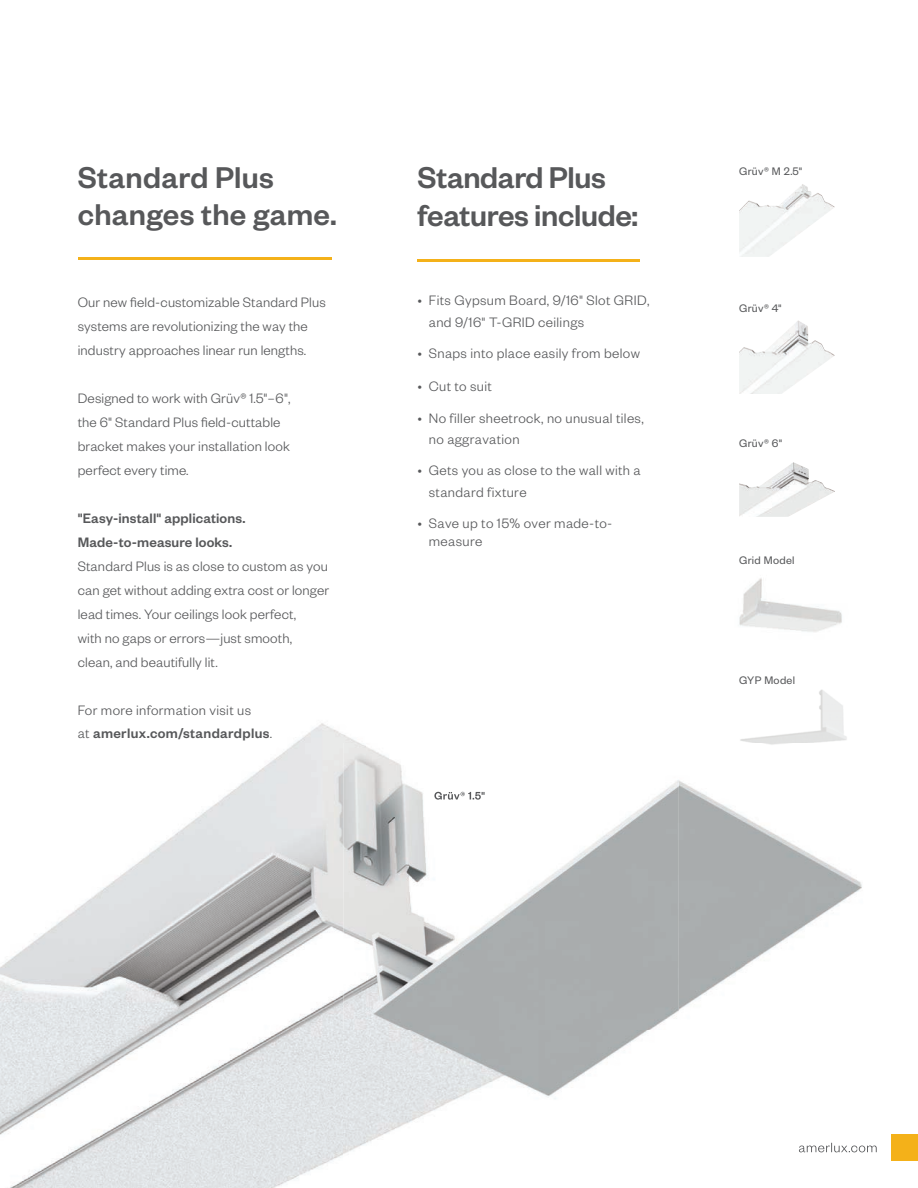
<style>
.page{position:relative;width:918px;height:1188px;background:#fff}
.page>*{position:absolute;margin:0;border:0;box-sizing:border-box;transform-origin:0 0}
.t1{font:500 33px/37.5px "Founders Grotesk";letter-spacing:-.01em;color:#57585a}
.t2{font:500 33px/37.5px "Founders Grotesk";letter-spacing:.01em;color:#57585a}
.t3{font:300 15px/24px "Founders Grotesk";letter-spacing:.01em;color:#57585a}
.t4{font:500 15px/24px "Founders Grotesk";letter-spacing:.01em;color:#57585a}
.t5{font:12px "Founders Grotesk";letter-spacing:.025em;color:#57585a}
.s1{font-weight:500}
</style>
<div class="page">
<img style="left:0;top:723px;width:359px;height:465px">
<hr style="left:78px;top:257px;width:254px;height:3px;background:#f4b119">
<hr style="left:418px;top:259px;width:222px;height:3px;background:#f4b119">
<img style="left:739px;top:184px;width:96px;height:73px">
<img style="left:739px;top:320px;width:96px;height:74px">
<img style="left:739px;top:462px;width:96px;height:55px">
<img style="left:344px;top:743px;width:533px;height:432px">
<img style="left:799px;top:1143px;width:78px;height:9px">
<img style="left:891px;top:1134px;width:27px;height:27px">
<img style="left:434px;top:792px;width:51px;height:8px">
<img style="left:739px;top:578px;width:103px;height:54px">
<img style="left:738px;top:689px;width:115px;height:63px">
<h1 class="t2" style="left:78px;top:157px;width:261px">Standard Plus changes the game.</h1>
<p class="t3" style="left:78px;top:290px;width:250px">Our new field-customizable Standard Plus systems are revolutionizing the way the industry approaches linear run lengths.</p>
<p class="t3" style="left:78px;top:386px;width:214px">Designed to work with Grüv® 1.5"–6", the 6" Standard Plus field-cuttable bracket makes your installation look perfect every time.</p>
<p class="t4" style="left:78px;top:506px;width:169px">"Easy-install" applications.<br>Made-to-measure looks.</p>
<p class="t3" style="left:78px;top:554px;width:253px">Standard Plus is as close to custom as you can get without adding extra cost or longer lead times. Your ceilings look perfect,<br>with no gaps or errors—just smooth, clean, and beautifully lit.</p>
<p class="t3" style="left:78px;top:698px;width:196px;line-height:22.5px">For more information visit us<br>at <span class="s1">amerlux.com/standardplus</span>.</p>
<h1 class="t1" style="left:418px;top:157px;width:222px">Standard Plus features include:</h1>
<p class="t3" style="left:429px;top:289px;width:222px;line-height:21.5px;text-indent:-11px">• Fits Gypsum Board, 9/16" Slot GRID, and 9/16" T-GRID ceilings</p>
<p class="t3" style="left:418px;top:341px;width:224px">• Snaps into place easily from below</p>
<p class="t3" style="left:418px;top:374px;width:76px">• Cut to suit</p>
<p class="t3" style="left:429px;top:406px;width:216px;line-height:21.5px;text-indent:-11px">• No filler sheetrock, no unusual tiles, no aggravation</p>
<p class="t3" style="left:429px;top:459px;width:213px;line-height:21.5px;text-indent:-11px">• Gets you as close to the wall with a standard fixture</p>
<p class="t3" style="left:429px;top:514px;width:185px;line-height:18px;text-indent:-11px">• Save up to 15% over made-to&shy;measure</p>
<p class="t5" style="left:739px;top:164px;width:65px">Grüv® M 2.5"</p>
<p class="t5" style="left:739px;top:301px;width:44px">Grüv® 4"</p>
<p class="t5" style="left:739px;top:436px;width:45px">Grüv® 6"</p>
<p class="t5" style="left:739px;top:553px;width:57px">Grid Model</p>
<p class="t5" style="left:739px;top:673px;width:57px">GYP Model</p>
</div>
